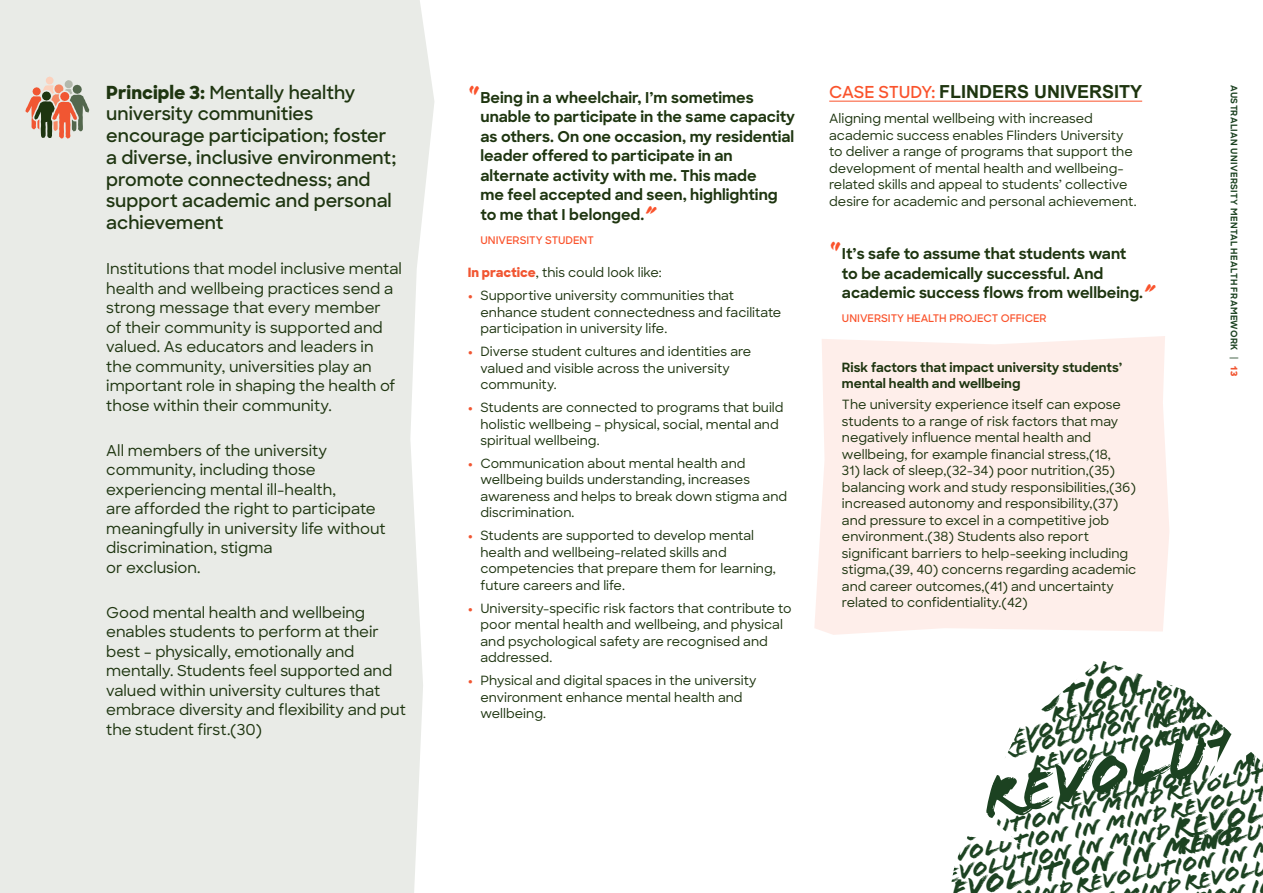
<style>
.page{position:relative;width:1263px;height:893px;background:#fff}
.page>*{position:absolute;margin:0;border:0;box-sizing:border-box;transform-origin:0 0}
.t1{font:30.9px "Flood Std";color:#1c4221}
.t2{font:30.6px "Flood Std";color:#1c4221}
.t3{font:23.55px/18.5px "Flood Std";color:#1c4221}
.t4{font:600 18px/21.8px "Sharp Sans";color:#1e3510}
.t5{font:700 18px "Arial";color:#1e3510}
.t6{font:500 15px/19.5px "Sharp Sans";color:#1e3510}
.t7{font:700 15px/19.5px "Sharp Sans";color:#1e3510}
.t8{font:500 12.75px/16.5px "Sharp Sans";color:#1e3510}
.t9{font:700 12.75px/16.5px "Sharp Sans";color:#1e3510}
.t10{font:600 10.5px "Sharp Sans";color:#fa532c}
.t11{font:700 9px "Sharp Sans";letter-spacing:.04em;color:#1c4221}
.s1{font-weight:800}
.s2{font-family:"Flood Std";font-weight:400;font-size:27px;color:#fa532c}
.s3{font-weight:800;color:#f15632}
.s4{font-family:"Sharp Sans";font-weight:600;font-size:16.5px;color:#fa532c}
.s5{font-weight:500}
</style>
<div class="page">
<div style="left:814px;top:336px;width:355px;height:299px;background:#feeeea"></div>
<div style="left:0;top:0;width:434px;height:893px;background:#e9ebe7"></div>
<hr style="left:829px;top:101px;width:313px;height:1px;background:#fa532c">
<svg style="left:26px;top:77px;width:63px;height:62px;background:#c0a28f"></svg>
<h3 class="t4" style="left:106px;top:80px;width:291px"><span class="s1">Principle 3:</span> Mentally healthy university communities encourage participation; foster a diverse, inclusive environment; promote connectedness; and support academic and personal achievement</h3>
<p class="t6" style="left:106px;top:258px;width:297px">Institutions that model inclusive mental health and wellbeing practices send a strong message that every member<br>of their community is supported and valued. As educators and leaders in the community, universities play an important role in shaping the health of those within their community.</p>
<p class="t6" style="left:106px;top:440px;width:281px">All members of the university community, including those experiencing mental ill-health,<br>are afforded the right to participate meaningfully in university life without discrimination, stigma<br>or exclusion.</p>
<p class="t6" style="left:106px;top:602px;width:301px">Good mental health and wellbeing enables students to perform at their best – physically, emotionally and mentally. Students feel supported and valued within university cultures that embrace diversity and flexibility and put the student first.(30)</p>
<p class="t7" style="left:480px;top:87px;width:316px;text-indent:-13px"><span class="s2">“</span> Being in a wheelchair, I’m sometimes unable to participate in the same capacity as others. On one occasion, my residential leader offered to participate in an alternate activity with me. This made<br>me feel accepted and seen, highlighting to me that I belonged.<span class="s2">”</span></p>
<p class="t10" style="left:480px;top:232px;width:115px">UNIVERSITY STUDENT</p>
<p class="t8" style="left:468px;top:264px;width:195px"><span class="s3">In practice</span>, this could look like:</p>
<p class="t8" style="left:480px;top:287px;width:302px;text-indent:-13px"><span class="s3">•</span> Supportive university communities that enhance student connectedness and facilitate participation in university life.</p>
<p class="t8" style="left:480px;top:343px;width:272px;text-indent:-13px"><span class="s3">•</span> Diverse student cultures and identities are valued and visible across the university community.</p>
<p class="t8" style="left:480px;top:399px;width:304px;text-indent:-13px"><span class="s3">•</span> Students are connected to programs that build holistic wellbeing – physical, social, mental and spiritual wellbeing.</p>
<p class="t8" style="left:480px;top:454px;width:308px;text-indent:-13px"><span class="s3">•</span> Communication about mental health and wellbeing builds understanding, increases awareness and helps to break down stigma and discrimination.</p>
<p class="t8" style="left:480px;top:527px;width:297px;text-indent:-13px"><span class="s3">•</span> Students are supported to develop mental health and wellbeing-related skills and competencies that prepare them for learning, future careers and life.</p>
<p class="t8" style="left:480px;top:599px;width:312px;text-indent:-13px"><span class="s3">•</span> University-specific risk factors that contribute to poor mental health and wellbeing, and physical and psychological safety are recognised and addressed.</p>
<p class="t8" style="left:480px;top:672px;width:278px;text-indent:-13px"><span class="s3">•</span> Physical and digital spaces in the university environment enhance mental health and wellbeing.</p>
<h3 class="t5" style="left:829px;top:80px;width:314px"><span class="s4">CASE STUDY:</span> FLINDERS UNIVERSITY</h3>
<p class="t8" style="left:829px;top:110px;width:309px">Aligning mental wellbeing with increased academic success enables Flinders University to deliver a range of programs that support the development of mental health and wellbeing&shy;related skills and appeal to students’ collective desire for academic and personal achievement.</p>
<p class="t7" style="left:842px;top:243px;width:313px;text-indent:-13px"><span class="s2">“</span> It’s safe to assume that students want<br>to be academically successful. And academic success flows from wellbeing.<span class="s2">”</span></p>
<p class="t10" style="left:842px;top:311px;width:206px">UNIVERSITY HEALTH PROJECT OFFICER</p>
<p class="t9" style="left:842px;top:358px;width:282px">Risk factors that impact university students’ mental health and wellbeing</p>
<p class="t8" style="left:842px;top:396px;width:280px">The university experience itself can expose students to a range of risk factors that may negatively influence mental health and wellbeing, for example financial stress,(18,</p>
<p class="t8" style="left:842px;top:462px;width:296px">31) lack of sleep,(32-34) poor nutrition,(35) balancing work and study responsibilities,(36) increased autonomy and responsibility,(37) and pressure to excel in a competitive job environment.(38) Students also report significant barriers to help-seeking including stigma,(39, 40) concerns regarding academic and career outcomes,(41) and uncertainty related to confidentiality.(42)</p>
<p class="t11" style="left:1241px;top:85px;width:293px;rotate:90deg">AUSTRALIAN UNIVERSITY MENTAL HEALTH FRAMEWORK <span class="s5">|</span> <span class="s3">13</span></p>
<h3 class="t3" style="left:1049px;top:706px;width:211px;rotate:-11deg">Revolution in Mi</h3>
<h3 class="t3" style="left:1147px;top:695px;width:110px;line-height:30.3px;text-indent:-154px;rotate:-11deg">Revolution in Mind<br>Revoluti</h3>
<h3 class="t3" style="left:1150px;top:712px;width:110px;rotate:-11deg">Revoluti</h3>
<h3 class="t3" style="left:999px;top:742px;width:244px;rotate:-11deg">Revolution in Mind</h3>
<h3 class="t3" style="left:1028px;top:743px;width:229px;line-height:42.9px;text-align:center;rotate:-11deg">Revolution in Min<br>Revolution in Mi</h3>
<h3 class="t3" style="left:923px;top:832px;width:347px;rotate:-11deg">Revolution in MindRevolut<br>Revolution in MindRevolu<br>Revolution in Mind</h3>
<h1 class="t1" style="left:1170px;top:812px;width:95px;rotate:-11deg">Revol</h1>
<h2 class="t2" style="left:948px;top:873px;width:298px;rotate:-11deg">evolution in Mind</h2>
<h3 class="t3" style="left:1175px;top:839px;width:88px;rotate:-11deg">Revolu</h3>
<h3 class="t3" style="left:1135px;top:866px;width:141px;text-indent:-98px;rotate:-11deg">nd Revolution in M ind Revolu</h3>
</div>
